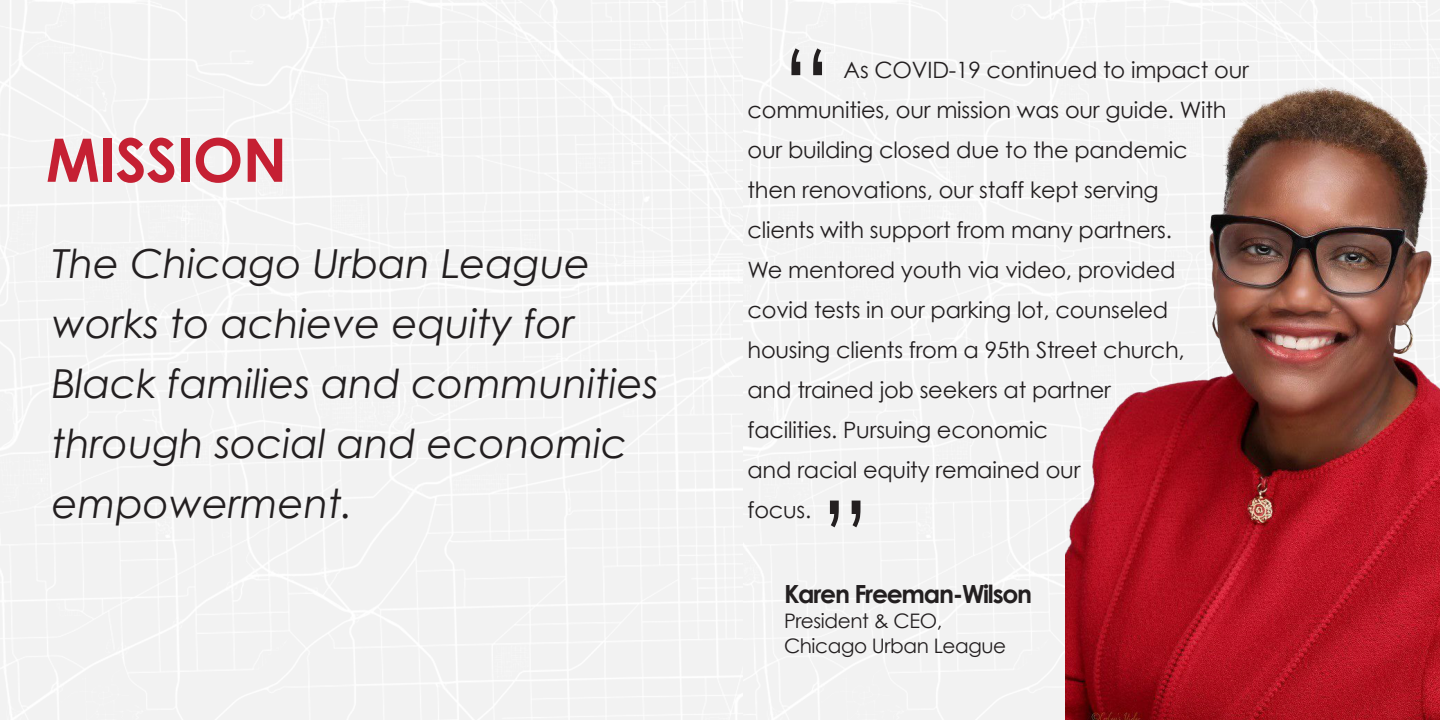
<style>
.page{position:relative;width:1440px;height:720px;background:#fff}
.page>*{position:absolute;margin:0;border:0;box-sizing:border-box;transform-origin:0 0}
.t1{font:100px "Century Gothic";color:#231f20}
.H1_number{font:700 60px "Century Gothic";letter-spacing:-.01em;color:#c52033}
.t2{font:italic 40px/60px "Century Gothic";color:#231f20}
.t3{font:700 25px "Century Gothic";letter-spacing:-.05em;color:#231f20}
.t4{font:22.5px/40px "Century Gothic";letter-spacing:-.01em;color:#231f20}
.t5{font:20px "Century Gothic";letter-spacing:-.02em;color:#231f20}
</style>
<div class="page">
<img style="left:1065px;top:38px;width:375px;height:682px">
<p class="H1_number" style="left:46px;top:122px;width:243px">MISSION</p>
<p class="t2" style="left:52px;top:232px;width:608px">The Chicago Urban League works to achieve equity for<br>Black families and communities through social and economic empowerment.</p>
<p class="t1" style="left:782px;top:25px;width:52px">“</p>
<p class="t4" style="left:748px;top:49px;width:503px;text-indent:96px">As COVID-19 continued to impact our communities, our mission was our guide. With our building closed due to the pandemic<br>then renovations, our staff kept serving<br>clients with support from many partners.<br>We mentored youth via video, provided<br>covid tests in our parking lot, counseled housing clients from a 95th Street church,<br>and trained job seekers at partner</p>
<p class="t4" style="left:748px;top:409px;width:335px">facilities. Pursuing economic and racial equity remained our focus.</p>
<p class="t1" style="left:821px;top:477px;width:50px">”</p>
<p class="t3" style="left:784px;top:579px;width:250px">Karen Freeman-Wilson</p>
<p class="t5" style="left:784px;top:609px;width:160px">President &amp; CEO,</p>
<p class="t5" style="left:784px;top:634px;width:224px">Chicago Urban League</p>
</div>
